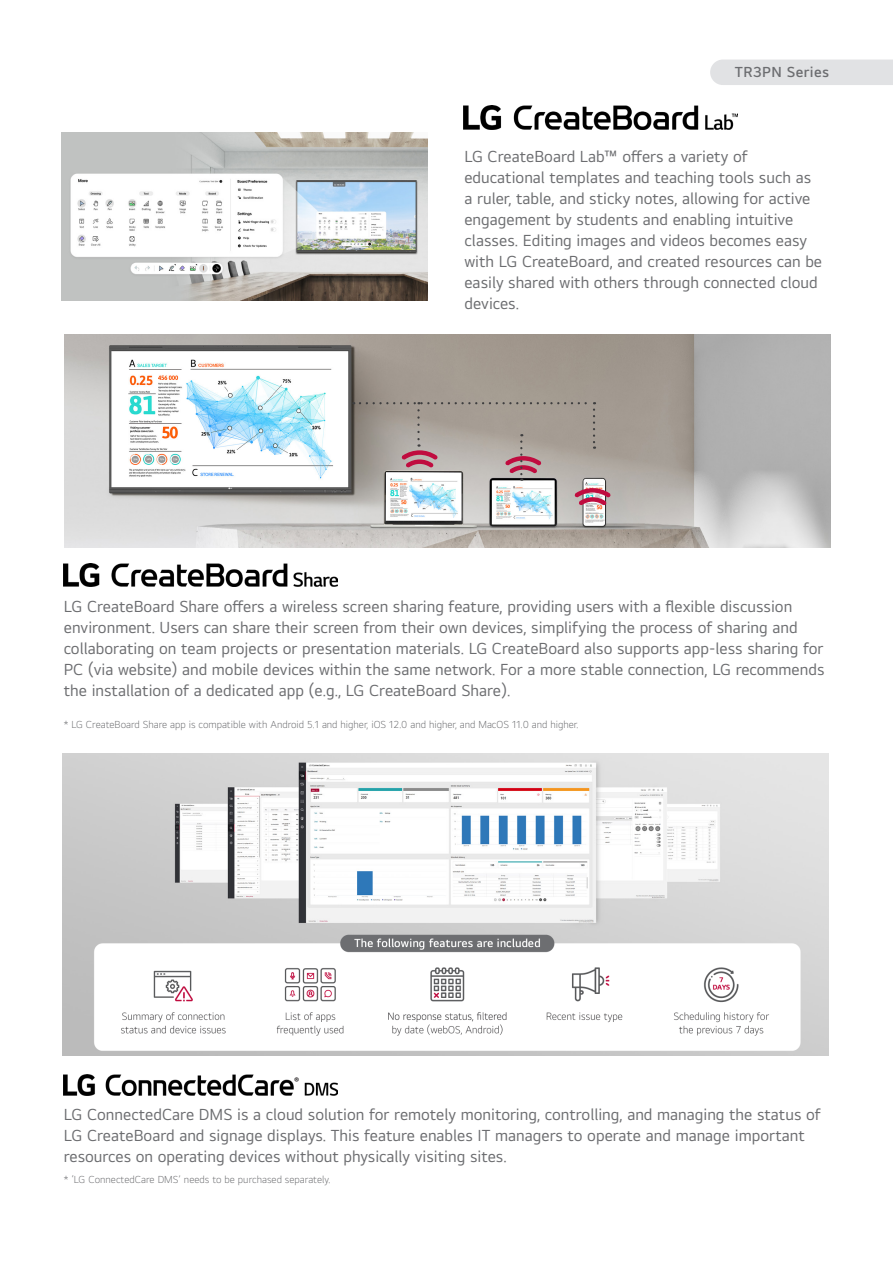
<style>
.page{position:relative;width:893px;height:1263px;background:#fff}
.page>*{position:absolute;margin:0;border:0;box-sizing:border-box;transform-origin:0 0}
.t1{font:16.5px/21px "LGEI Text TTF";color:#6c6d70}
.t2{font:600 15px "LGEI Text TTF";letter-spacing:.025em;color:#6c6d70}
.t3{font:300 10.5px "LGEI Text TTF";color:#6c6d70}
.t4{font:700 9px "LGEI Headline TTF";color:#231f20}
</style>
<div class="page">
<div style="left:710px;top:60px;width:183px;height:25px;background:#e1e2e4"></div>
<img style="left:61px;top:133px;width:367px;height:168px">
<img style="left:65px;top:335px;width:765px;height:212px">
<img style="left:63px;top:753px;width:765px;height:303px">
<svg style="left:574px;top:488px;width:37px;height:17px"></svg>
<svg style="left:593px;top:410px;width:2px;height:39px"></svg>
<svg style="left:360px;top:402px;width:235px;height:2px"></svg>
<svg style="left:401px;top:410px;width:37px;height:58px;background:#b09394"></svg>
<svg style="left:505px;top:442px;width:36px;height:39px"></svg>
<img style="left:64px;top:1075px;width:273px;height:20px">
<img style="left:64px;top:563px;width:273px;height:23px">
<img style="left:463px;top:105px;width:274px;height:24px">
<div style="left:293px;top:1068px;width:17px;height:13px;background:#fff"></div>
<p class="t2" style="left:735px;top:63px;width:96px">TR3PN Series</p>
<p class="t1" style="left:464px;top:145px;width:359px">LG CreateBoard Lab™ offers a variety of educational templates and teaching tools such as a ruler, table, and sticky notes, allowing for active engagement by students and enabling intuitive classes. Editing images and videos becomes easy with LG CreateBoard, and created resources can be easily shared with others through connected cloud devices.</p>
<p class="t1" style="left:64px;top:595px;width:762px">LG CreateBoard Share offers a wireless screen sharing feature, providing users with a flexible discussion environment. Users can share their screen from their own devices, simplifying the process of sharing and collaborating on team projects or presentation materials. LG CreateBoard also supports app-less sharing for PC (via website) and mobile devices within the same network. For a more stable connection, LG recommends the installation of a dedicated app (e.g., LG CreateBoard Share).</p>
<p class="t3" style="left:64px;top:718px;width:516px">* LG CreateBoard Share app is compatible with Android 5.1 and higher, iOS 12.0 and higher, and MacOS 11.0 and higher.</p>
<p class="t4" style="left:294px;top:1075px;width:6px">®</p>
<p class="t1" style="left:64px;top:1104px;width:758px">LG ConnectedCare DMS is a cloud solution for remotely monitoring, controlling, and managing the status of</p>
<p class="t1" style="left:64px;top:1125px;width:743px">LG CreateBoard and signage displays. This feature enables IT managers to operate and manage important</p>
<p class="t1" style="left:64px;top:1146px;width:444px">resources on operating devices without physically visiting sites.</p>
<p class="t3" style="left:64px;top:1173px;width:268px">* ‘LG ConnectedCare DMS’ needs to be purchased separately.</p>
</div>
